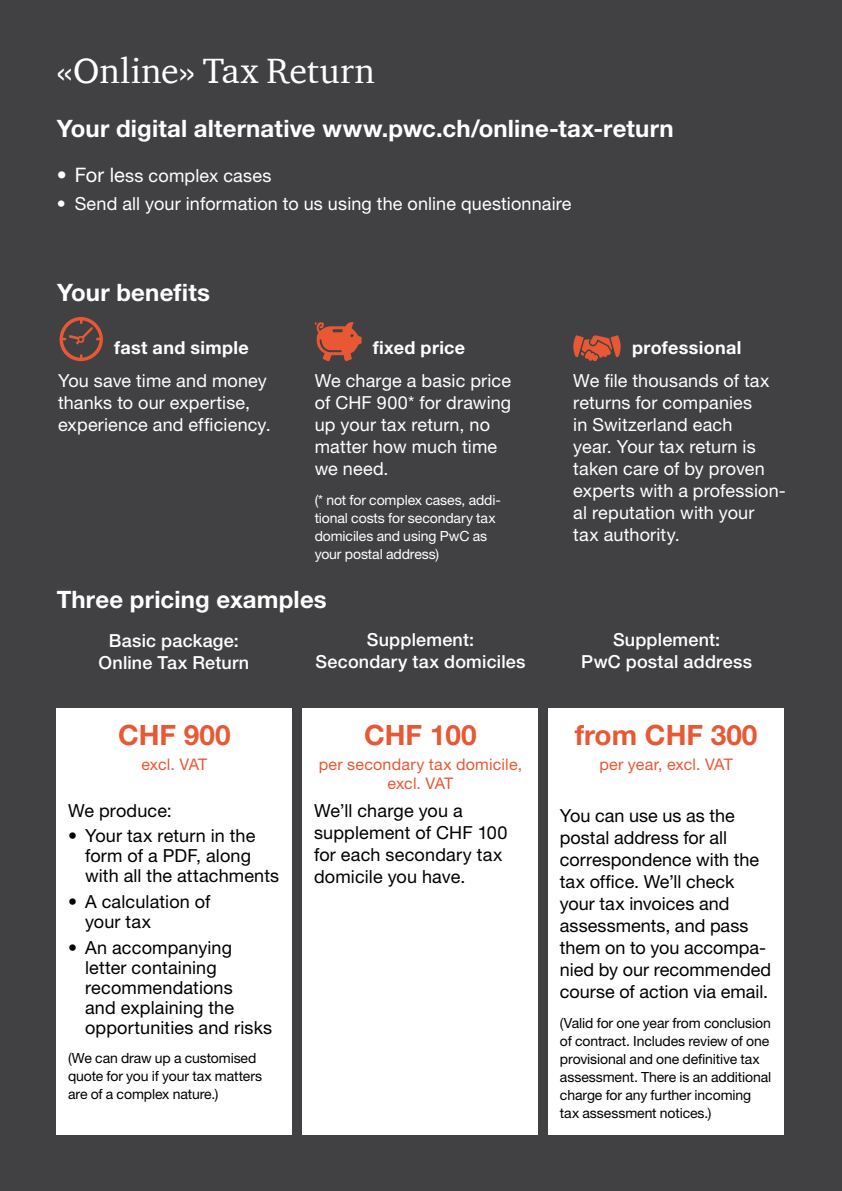
<style>
.page{position:relative;width:842px;height:1191px;background:#414042}
.page>*{position:absolute;margin:0;border:0;box-sizing:border-box;transform-origin:0 0}
.t1{font:36px "ITC Charter Com";letter-spacing:.005em;color:#fff}
.t2{font:700 28px "Helvetica Neue LT Std";color:#e85834}
.t3{font:700 24px "Helvetica Neue LT Std";letter-spacing:.005em;color:#fff}
.t4{font:18px/22px "Helvetica Neue LT Std";letter-spacing:.005em;color:#000}
.t5{font:18px/22px "Helvetica Neue LT Std";letter-spacing:.01em;color:#fff}
.t6{font:500 18px/22px "Helvetica Neue LT Std";letter-spacing:.01em;color:#fff;text-align:center}
.t7{font:700 18px "Helvetica Neue LT Std";letter-spacing:.02em;color:#fff}
.t8{font:16px/19.2px "Helvetica Neue LT Std";letter-spacing:.015em;color:#e85834;text-align:center}
.t9{font:14px/18px "Helvetica Neue LT Std";letter-spacing:-.005em;color:#000}
.t10{font:14px/18px "Helvetica Neue LT Std";letter-spacing:-.005em;color:#fff}
.s1{font-size:20px}
</style>
<div class="page">
<div style="left:549px;top:708px;width:235px;height:426px;background:#fff"></div>
<div style="left:303px;top:708px;width:235px;height:426px;background:#fff"></div>
<div style="left:57px;top:708px;width:235px;height:426px;background:#fff"></div>
<svg style="left:60px;top:317px;width:43px;height:44px"></svg>
<svg style="left:315px;top:322px;width:47px;height:39px"></svg>
<svg style="left:573px;top:335px;width:48px;height:26px"></svg>
<h1 class="t1" style="left:57px;top:49px;width:320px">«Online» Tax Return</h1>
<h3 class="t3" style="left:57px;top:114px;width:618px">Your digital alternative www.pwc.ch/online-tax-return</h3>
<p class="t5" style="left:57px;top:164px;width:216px"><span class="s1">• For le</span>ss complex cases</p>
<p class="t5" style="left:57px;top:192px;width:516px">• Send all your information to us using the online questionnaire</p>
<h3 class="t3" style="left:57px;top:278px;width:154px">Your benefits</h3>
<p class="t7" style="left:114px;top:336px;width:136px">fast and simple</p>
<p class="t5" style="left:58px;top:370px;width:214px">You save time and money thanks to our expertise, experience and efficiency.</p>
<p class="t7" style="left:373px;top:336px;width:94px">fixed price</p>
<p class="t5" style="left:315px;top:370px;width:198px">We charge a basic price of CHF 900* for drawing up your tax return, no matter how much time we need.</p>
<p class="t10" style="left:315px;top:490px;width:188px">(* not for complex cases, addi&shy;tional costs for secondary tax domiciles and using PwC as your postal address)</p>
<h3 class="t3" style="left:57px;top:584px;width:272px">Three pricing examples</h3>
<p class="t7" style="left:632px;top:336px;width:111px">professional</p>
<p class="t5" style="left:573px;top:370px;width:214px">We file thousands of tax returns for companies<br>in Switzerland each<br>year. Your tax return is taken care of by proven experts with a profession&shy;al reputation with your<br>tax authority.</p>
<p class="t6" style="left:99px;top:629px;width:152px">Basic package:<br>Online Tax Return</p>
<p class="t6" style="left:316px;top:628px;width:211px">Supplement:<br>Secondary tax domiciles</p>
<p class="t6" style="left:581px;top:628px;width:172px">Supplement:<br>PwC postal address</p>
<h2 class="t2" style="left:118px;top:717px;width:114px">CHF 900</h2>
<p class="t8" style="left:141px;top:754px;width:67px">excl. VAT</p>
<p class="t4" style="left:68px;top:799px;width:105px">We produce:</p>
<p class="t4" style="left:85px;top:825px;width:196px;line-height:20px;text-indent:-17px">• Your tax return in the form of a PDF, along with all the attachments</p>
<p class="t4" style="left:85px;top:891px;width:127px;line-height:20px;text-indent:-17px">• A calculation of your tax</p>
<p class="t4" style="left:85px;top:937px;width:189px;line-height:20px;text-indent:-17px">• An accompanying letter containing recommendations<br>and explaining the opportunities and risks</p>
<p class="t9" style="left:68px;top:1048px;width:196px">(We can draw up a customised quote for you if your tax matters are of a complex nature.)</p>
<h2 class="t2" style="left:364px;top:717px;width:114px">CHF 100</h2>
<p class="t8" style="left:319px;top:754px;width:205px">per secondary tax domicile, excl. VAT</p>
<p class="t4" style="left:314px;top:799px;width:195px">We’ll charge you a supplement of CHF 100 for each secondary tax domicile you have.</p>
<h2 class="t2" style="left:575px;top:717px;width:184px">from CHF 300</h2>
<p class="t8" style="left:599px;top:754px;width:135px">per year, excl. VAT</p>
<p class="t4" style="left:560px;top:804px;width:213px">You can use us as the postal address for all correspondence with the tax office. We’ll check your tax invoices and assessments, and pass them on to you accompa&shy;nied by our recommended course of action via email.</p>
<p class="t9" style="left:560px;top:1013px;width:213px">(Valid for one year from conclusion of contract. Includes review of one provisional and one definitive tax assessment. There is an additional charge for any further incoming tax assessment notices.)</p>
</div>
